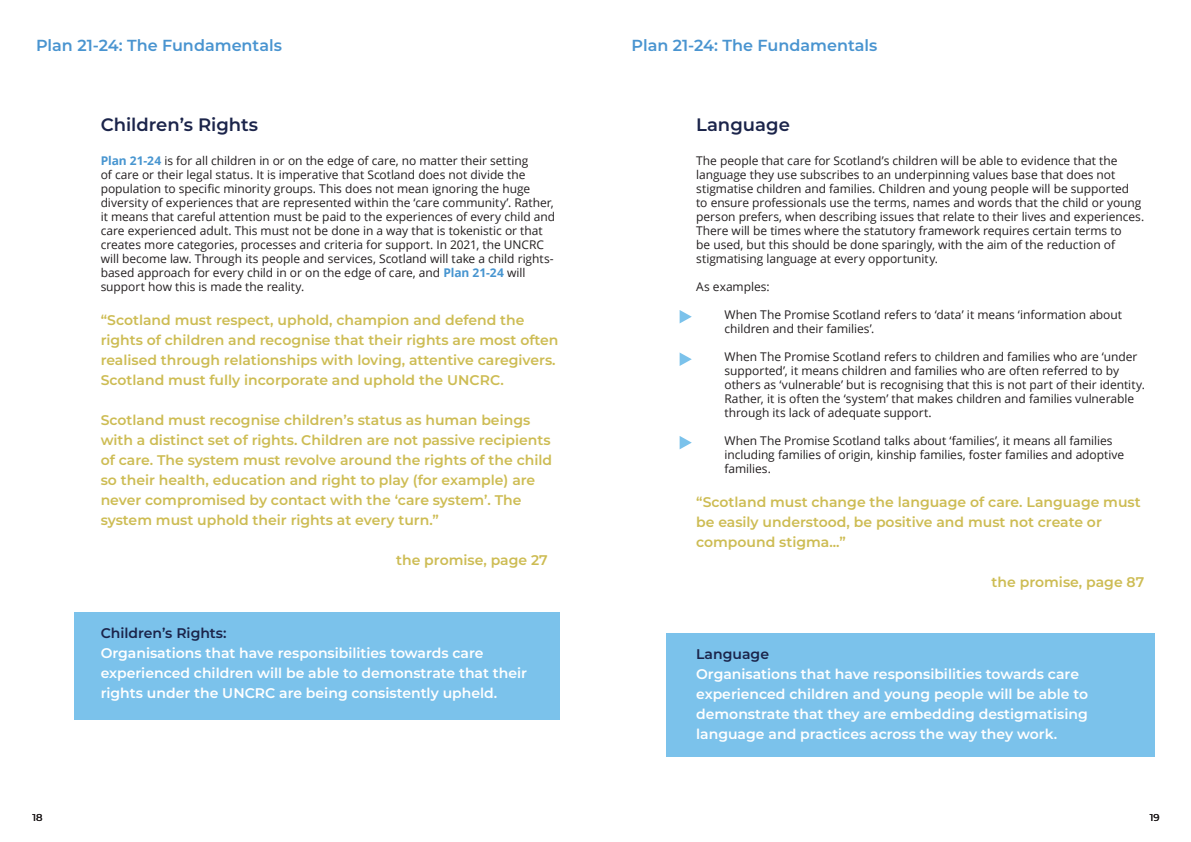
<style>
.page{position:relative;width:1191px;height:842px;background:#fff}
.page>*{position:absolute;margin:0;border:0;box-sizing:border-box;transform-origin:0 0}
.t1{font:600 18px "Montserrat";color:#1b244a}
.t2{font:600 16px "Montserrat";color:#4994d0}
.t3{font:600 14px/20px "Montserrat";color:#cdbc53}
.t4{font:600 14px/20px "Montserrat";color:#fff}
.t5{font:600 14px "Montserrat";color:#1b244a}
.t6{font:12px/14px "Open Sans";letter-spacing:-.005em;color:#231f20}
.t7{font:500 10px "Montserrat";color:#231f20}
.s1{font-weight:700;color:#4795d0}
</style>
<div class="page">
<div style="left:666px;top:633px;width:489px;height:123px;background:#7bc2eb"></div>
<div style="left:74px;top:612px;width:485px;height:107px;background:#7bc2eb"></div>
<svg style="left:679px;top:310px;width:13px;height:13px"></svg>
<svg style="left:679px;top:352px;width:13px;height:14px"></svg>
<svg style="left:679px;top:436px;width:13px;height:13px"></svg>
<h2 class="t2" style="left:36px;top:34px;width:247px">Plan 21-24: The Fundamentals</h2>
<h2 class="t2" style="left:631px;top:34px;width:247px">Plan 21-24: The Fundamentals</h2>
<p class="t1" style="left:101px;top:112px;width:159px">Children’s Rights</p>
<p class="t6" style="left:101px;top:153px;width:456px"><span class="s1">Plan 21-24</span> is for all children in or on the edge of care, no matter their setting<br>of care or their legal status. It is imperative that Scotland does not divide the population to specific minority groups. This does not mean ignoring the huge diversity of experiences that are represented within the ‘care community’. Rather, it means that careful attention must be paid to the experiences of every child and care experienced adult. This must not be done in a way that is tokenistic or that creates more categories, processes and criteria for support. In 2021, the UNCRC will become law. Through its people and services, Scotland will take a child rights&shy;based approach for every child in or on the edge of care, and <span class="s1">Plan 21-24</span> will support how this is made the reality.</p>
<p class="t3" style="left:101px;top:309px;width:459px">“Scotland must respect, uphold, champion and defend the rights of children and recognise that their rights are most often realised through relationships with loving, attentive caregivers.<br>Scotland must fully incorporate and uphold the UNCRC.</p>
<p class="t3" style="left:101px;top:409px;width:453px">Scotland must recognise children’s status as human beings with a distinct set of rights. Children are not passive recipients of care. The system must revolve around the rights of the child so their health, education and right to play (for example) are never compromised by contact with the ‘care system’. The system must uphold their rights at every turn.”</p>
<p class="t3" style="left:396px;top:549px;width:153px">the promise, page 27</p>
<p class="t5" style="left:101px;top:623px;width:127px">Children’s Rights:</p>
<p class="t4" style="left:101px;top:642px;width:428px">Organisations that have responsibilities towards care experienced children will be able to demonstrate that their rights under the UNCRC are being consistently upheld.</p>
<p class="t1" style="left:696px;top:112px;width:95px">Language</p>
<p class="t6" style="left:696px;top:153px;width:449px">The people that care for Scotland’s children will be able to evidence that the language they use subscribes to an underpinning values base that does not stigmatise children and families. Children and young people will be supported<br>to ensure professionals use the terms, names and words that the child or young person prefers, when describing issues that relate to their lives and experiences.<br>There will be times where the statutory framework requires certain terms to<br>be used, but this should be done sparingly, with the aim of the reduction of stigmatising language at every opportunity.</p>
<p class="t6" style="left:696px;top:279px;width:75px">As examples:</p>
<p class="t6" style="left:724px;top:307px;width:399px">When The Promise Scotland refers to ‘data’ it means ‘information about children and their families’.</p>
<p class="t6" style="left:724px;top:349px;width:422px">When The Promise Scotland refers to children and families who are ‘under supported’, it means children and families who are often referred to by others as ‘vulnerable’ but is recognising that this is not part of their identity.<br>Rather, it is often the ‘system’ that makes children and families vulnerable through its lack of adequate support.</p>
<p class="t6" style="left:724px;top:433px;width:401px">When The Promise Scotland talks about ‘families’, it means all families including families of origin, kinship families, foster families and adoptive families.</p>
<p class="t3" style="left:696px;top:491px;width:446px">“Scotland must change the language of care. Language must be easily understood, be positive and must not create or compound stigma...”</p>
<p class="t3" style="left:991px;top:571px;width:154px">the promise, page 87</p>
<p class="t5" style="left:696px;top:644px;width:74px">Language</p>
<p class="t4" style="left:696px;top:663px;width:393px">Organisations that have responsibilities towards care experienced children and young people will be able to demonstrate that they are embedding destigmatising language and practices across the way they work.</p>
<p class="t7" style="left:33px;top:810px;width:12px">18</p>
<p class="t7" style="left:1149px;top:810px;width:11px">19</p>
</div>
